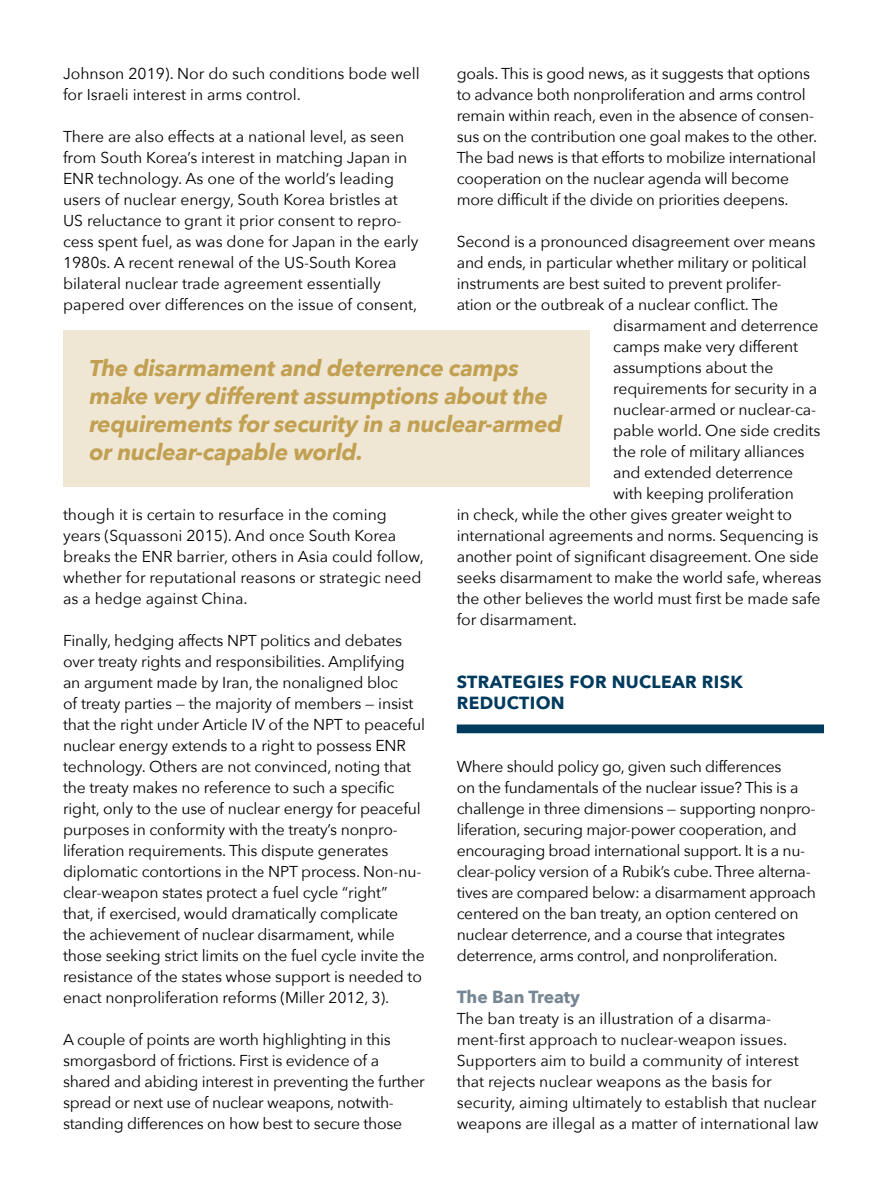
<style>
.page{position:relative;width:882px;height:1197px;background:#fff}
.page>*{position:absolute;margin:0;border:0;box-sizing:border-box;transform-origin:0 0}
.t1{font:italic 700 22.75px/28px "Avenir Next";letter-spacing:-.01em;color:#c1a052}
.t2{font:700 17.5px/21px "Avenir Next";letter-spacing:.02em;color:#003a5d}
.t3{font:700 17.5px "Avenir Next";letter-spacing:-.005em;color:#778693}
.t4{font:15.75px/21px "Avenir Next";letter-spacing:-.01em;color:#000}
</style>
<div class="page">
<div style="left:457px;top:724px;width:367px;height:9px;background:#003a5d"></div>
<div style="left:64px;top:331px;width:526px;height:156px;background:#efe6d4"></div>
<p class="t4" style="left:63px;top:62px;width:358px">Johnson 2019). Nor do such conditions bode well for Israeli interest in arms control.</p>
<p class="t4" style="left:63px;top:125px;width:357px">There are also effects at a national level, as seen from South Korea’s interest in matching Japan in ENR technology. As one of the world’s leading users of nuclear energy, South Korea bristles at US reluctance to grant it prior consent to repro&shy;cess spent fuel, as was done for Japan in the early 1980s. A recent renewal of the US-South Korea bilateral nuclear trade agreement essentially papered over differences on the issue of consent,</p>
<p class="t4" style="left:457px;top:62px;width:362px">goals. This is good news, as it suggests that options to advance both nonproliferation and arms control remain within reach, even in the absence of consen&shy;sus on the contribution one goal makes to the other.<br>The bad news is that efforts to mobilize international cooperation on the nuclear agenda will become more difficult if the divide on priorities deepens.</p>
<p class="t4" style="left:457px;top:230px;width:360px">Second is a pronounced disagreement over means</p>
<p class="t4" style="left:457px;top:251px;width:352px">and ends, in particular whether military or political</p>
<p class="t4" style="left:457px;top:272px;width:326px">instruments are best suited to prevent prolifer-</p>
<p class="t4" style="left:457px;top:293px;width:323px">ation or the outbreak of a nuclear conflict. The</p>
<p class="t4" style="left:613px;top:314px;width:207px">disarmament and deterrence</p>
<p class="t4" style="left:613px;top:335px;width:186px">camps make very different</p>
<p class="t4" style="left:613px;top:356px;width:162px">assumptions about the</p>
<p class="t4" style="left:613px;top:377px;width:205px">requirements for security in a</p>
<p class="t4" style="left:613px;top:398px;width:204px">nuclear-armed or nuclear-ca-</p>
<p class="t4" style="left:613px;top:419px;width:209px">pable world. One side credits</p>
<p class="t4" style="left:613px;top:440px;width:193px">the role of military alliances</p>
<p class="t4" style="left:613px;top:461px;width:181px">and extended deterrence</p>
<p class="t4" style="left:613px;top:482px;width:182px">with keeping proliferation</p>
<p class="t4" style="left:457px;top:503px;width:337px">in check, while the other gives greater weight to</p>
<p class="t4" style="left:457px;top:524px;width:363px">international agreements and norms. Sequencing is</p>
<p class="t4" style="left:457px;top:545px;width:364px">another point of significant disagreement. One side</p>
<p class="t4" style="left:457px;top:566px;width:366px">seeks disarmament to make the world safe, whereas</p>
<p class="t4" style="left:457px;top:587px;width:365px">the other believes the world must first be made safe</p>
<p class="t4" style="left:457px;top:608px;width:122px">for disarmament.</p>
<h1 class="t1" style="left:90px;top:354px;width:474px">The disarmament and deterrence camps make very different assumptions about the requirements for security in a nuclear-armed or nuclear-capable world.</h1>
<p class="t4" style="left:63px;top:503px;width:362px">though it is certain to resurface in the coming years (Squassoni 2015). And once South Korea breaks the ENR barrier, others in Asia could follow, whether for reputational reasons or strategic need as a hedge against China.</p>
<p class="t4" style="left:63px;top:629px;width:364px">Finally, hedging affects NPT politics and debates over treaty rights and responsibilities. Amplifying an argument made by Iran, the nonaligned bloc<br>of treaty parties — the majority of members — insist that the right under Article IV of the NPT to peaceful nuclear energy extends to a right to possess ENR technology. Others are not convinced, noting that the treaty makes no reference to such a specific right, only to the use of nuclear energy for peaceful purposes in conformity with the treaty’s nonpro&shy;liferation requirements. This dispute generates diplomatic contortions in the NPT process. Non-nu&shy;clear-weapon states protect a fuel cycle “right”<br>that, if exercised, would dramatically complicate the achievement of nuclear disarmament, while those seeking strict limits on the fuel cycle invite the resistance of the states whose support is needed to enact nonproliferation reforms (Miller 2012, 3).</p>
<p class="t4" style="left:63px;top:1028px;width:363px">A couple of points are worth highlighting in this smorgasbord of frictions. First is evidence of a shared and abiding interest in preventing the further spread or next use of nuclear weapons, notwith&shy;standing differences on how best to secure those</p>
<p class="t2" style="left:457px;top:671px;width:288px">STRATEGIES FOR NUCLEAR RISK<br>REDUCTION</p>
<p class="t4" style="left:457px;top:755px;width:361px">Where should policy go, given such differences<br>on the fundamentals of the nuclear issue? This is a challenge in three dimensions — supporting nonpro&shy;liferation, securing major-power cooperation, and encouraging broad international support. It is a nu&shy;clear-policy version of a Rubik’s cube. Three alterna&shy;tives are compared below: a disarmament approach centered on the ban treaty, an option centered on nuclear deterrence, and a course that integrates deterrence, arms control, and nonproliferation.</p>
<p class="t3" style="left:457px;top:981px;width:125px">The Ban Treaty</p>
<p class="t4" style="left:457px;top:1007px;width:363px">The ban treaty is an illustration of a disarma&shy;ment-first approach to nuclear-weapon issues.<br>Supporters aim to build a community of interest that rejects nuclear weapons as the basis for security, aiming ultimately to establish that nuclear weapons are illegal as a matter of international law</p>
</div>
